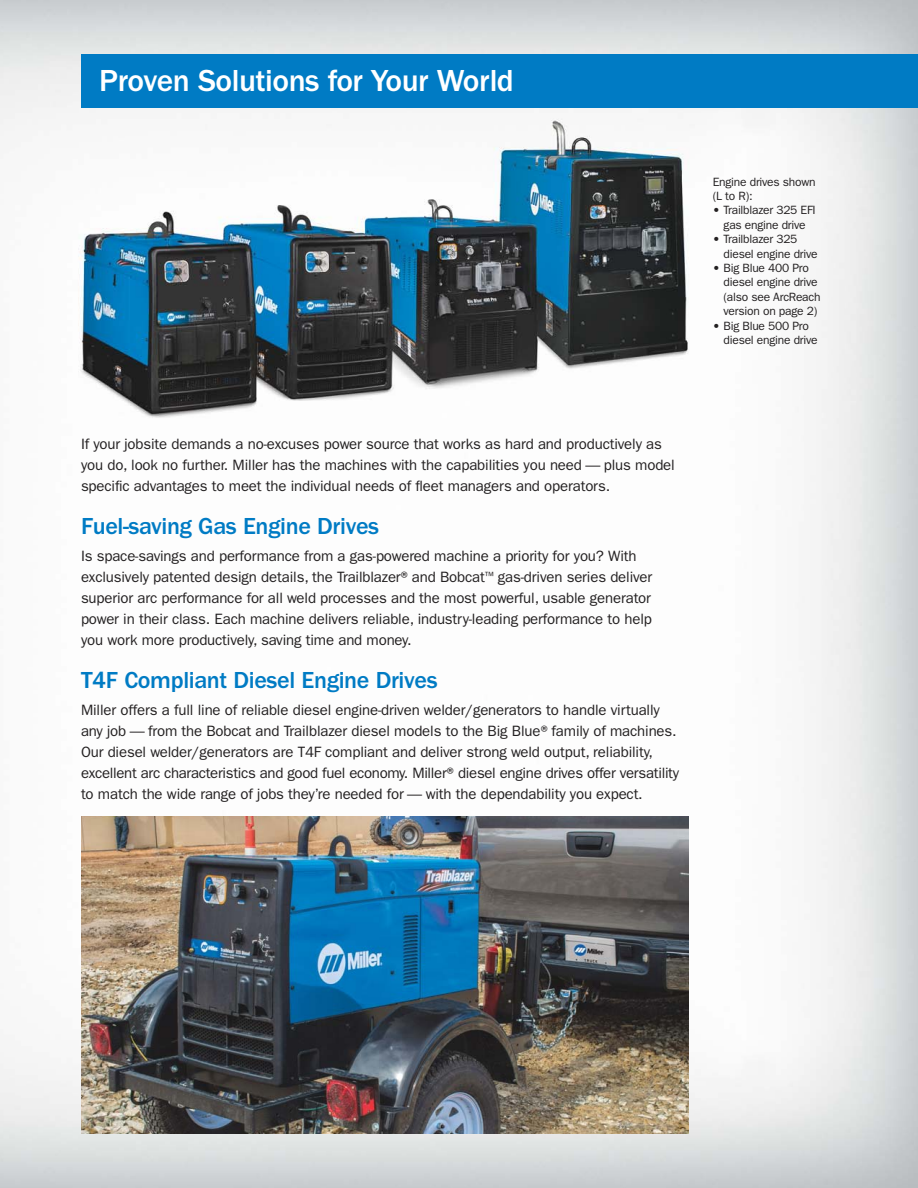
<style>
.page{position:relative;width:918px;height:1188px;background:#fff}
.page>*{position:absolute;margin:0;border:0;box-sizing:border-box;transform-origin:0 0}
.t1{font:500 31.5px "ITC Franklin Gothic Std";letter-spacing:-.015em;color:#fff}
.t2{font:500 24px "ITC Franklin Gothic Std";letter-spacing:-.015em;color:#007bc4}
.t3{font:15px/21px "ITC Franklin Gothic Std";letter-spacing:-.01em;color:#232021}
.t4{font:12px/14.4px "ITC Franklin Gothic Std";letter-spacing:-.02em;color:#232021}
.s1{font-family:"ITC Franklin Gothic Std Hvy"}
</style>
<div class="page">
<img style="left:0;top:0;width:918px;height:1188px">
<div style="left:81px;top:54px;width:837px;height:54px;background:#007bc4"></div>
<img style="left:81px;top:817px;width:608px;height:317px">
<h1 class="t1" style="left:99px;top:70px;width:416px">Proven Solutions for Your World</h1>
<p class="t4" style="left:713px;top:175px;width:104px">Engine drives shown (L to R):</p>
<p class="t4" style="left:713px;top:204px;width:104px;text-align:center"><span class="s1">•</span> Trailblazer 325 EFI gas engine drive</p>
<p class="t4" style="left:724px;top:233px;width:96px;text-indent:-11px"><span class="s1">•</span> Trailblazer 325 diesel engine drive</p>
<p class="t4" style="left:724px;top:262px;width:98px;text-indent:-11px"><span class="s1">•</span> Big Blue 400 Pro diesel engine drive (also see ArcReach version on page 2)</p>
<p class="t4" style="left:724px;top:319px;width:96px;text-indent:-11px"><span class="s1">•</span> Big Blue 500 Pro diesel engine drive</p>
<p class="t3" style="left:81px;top:435px;width:595px">If your jobsite demands a no-excuses power source that works as hard and productively as you do, look no further. Miller has the machines with the capabilities you need — plus model specific advantages to meet the individual needs of fleet managers and operators.</p>
<h2 class="t2" style="left:81px;top:518px;width:300px">Fuel-saving Gas Engine Drives</h2>
<p class="t3" style="left:81px;top:547px;width:573px">Is space-savings and performance from a gas-powered machine a priority for you? With exclusively patented design details, the Trailblazer®and Bobcat<sup>™</sup> gas-driven series deliver superior arc performance for all weld processes and the most powerful, usable generator power in their class. Each machine delivers reliable, industry-leading performance to help you work more productively, saving time and money.</p>
<h2 class="t2" style="left:81px;top:672px;width:358px">T4F Compliant Diesel Engine Drives</h2>
<p class="t3" style="left:81px;top:701px;width:600px">Miller offers a full line of reliable diesel engine-driven welder/generators to handle virtually any job — from the Bobcat and Trailblazer diesel models to the Big Blue®family of machines.<br>Our diesel welder/generators are T4F compliant and deliver strong weld output, reliability, excellent arc characteristics and good fuel economy. Miller®diesel engine drives offer versatility to match the wide range of jobs they’re needed for — with the dependability you expect.</p>
</div>
